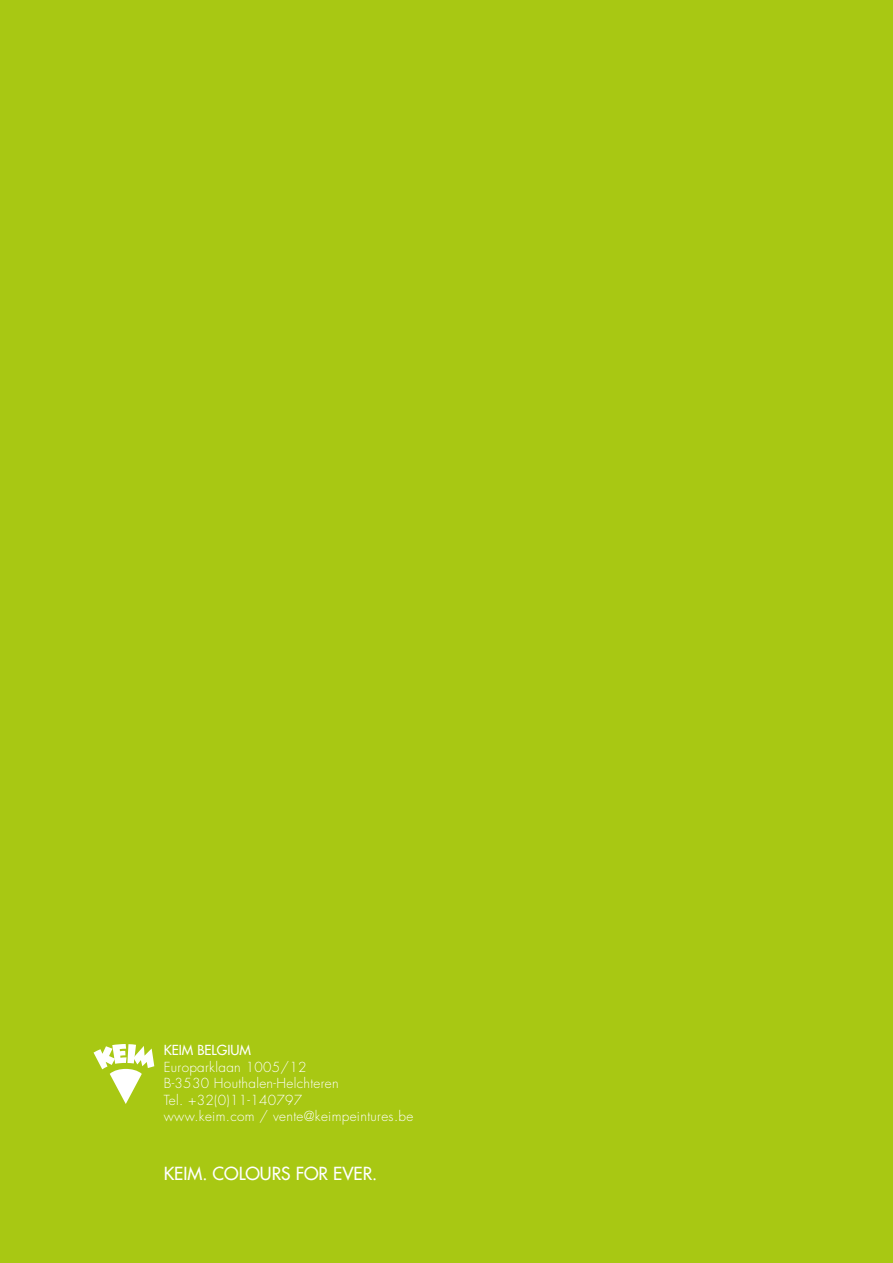
<style>
.page{position:relative;width:893px;height:1263px;background:#a8c813}
.page>*{position:absolute;margin:0;border:0;box-sizing:border-box;transform-origin:0 0}
.t1{font:500 17.55px "Futura Std";color:#fff}
.t2{font:300 13.5px "Futura Std";letter-spacing:.025em;color:#fff}
.t3{font:500 13.5px "Futura Std";color:#fff}
</style>
<div class="page">
<svg style="left:94px;top:1044px;width:60px;height:60px"></svg>
<p class="t3" style="left:164px;top:1042px;width:89px">KEIM BELGIUM</p>
<p class="t2" style="left:164px;top:1058px;width:144px">Europarklaan 1005/12</p>
<p class="t2" style="left:164px;top:1075px;width:177px">B-3530 Houthalen-Helchteren</p>
<p class="t2" style="left:164px;top:1091px;width:140px">Tel. +32(0)11-140797</p>
<p class="t2" style="left:164px;top:1108px;width:251px">www.keim.com / vente@keimpeintures.be</p>
<p class="t1" style="left:164px;top:1162px;width:215px">KEIM. COLOURS FOR EVER.</p>
</div>
